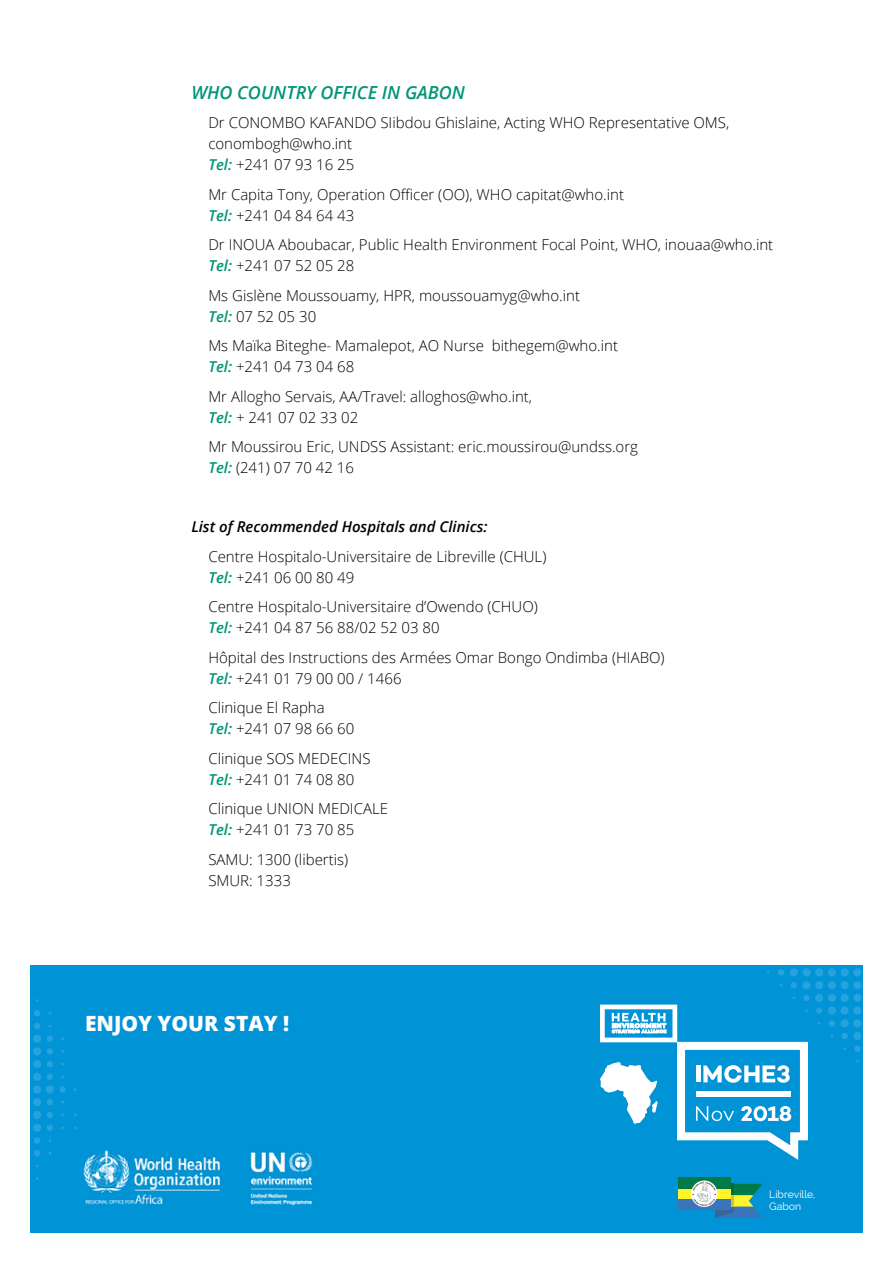
<style>
.page{position:relative;width:893px;height:1263px;background:#fff}
.page>*{position:absolute;margin:0;border:0;box-sizing:border-box;transform-origin:0 0}
.t1{font:800 21px "Open Sans";color:#fff}
.t2{font:italic 600 18px "Open Sans";color:#009577}
.t3{font:300 15px/21px "Open Sans";color:#000}
.t4{font:italic 600 15px "Open Sans";color:#000}
.t5{font:10.5px/12px "Raleway";color:#fff}
.s1{font-weight:600;font-style:italic;color:#009577}
</style>
<div class="page">
<div style="left:30px;top:965px;width:833px;height:268px;background:#0093d5"></div>
<div style="left:790px;top:968px;width:8px;height:8px;background:#26a2dc;border-radius:50%"></div>
<div style="left:802px;top:968px;width:9px;height:8px;background:#26a2dc;border-radius:50%"></div>
<div style="left:802px;top:981px;width:9px;height:8px;background:#26a2dc;border-radius:50%"></div>
<div style="left:815px;top:968px;width:8px;height:8px;background:#26a2dc;border-radius:50%"></div>
<div style="left:815px;top:981px;width:8px;height:8px;background:#26a2dc;border-radius:50%"></div>
<div style="left:815px;top:994px;width:8px;height:8px;background:#26a2dc;border-radius:50%"></div>
<div style="left:828px;top:968px;width:8px;height:8px;background:#26a2dc;border-radius:50%"></div>
<div style="left:828px;top:981px;width:8px;height:8px;background:#26a2dc;border-radius:50%"></div>
<div style="left:828px;top:994px;width:8px;height:8px;background:#26a2dc;border-radius:50%"></div>
<div style="left:828px;top:1006px;width:8px;height:9px;background:#26a2dc;border-radius:50%"></div>
<div style="left:841px;top:968px;width:8px;height:8px;background:#26a2dc;border-radius:50%"></div>
<div style="left:841px;top:981px;width:8px;height:8px;background:#26a2dc;border-radius:50%"></div>
<div style="left:841px;top:994px;width:8px;height:8px;background:#26a2dc;border-radius:50%"></div>
<div style="left:841px;top:1006px;width:8px;height:9px;background:#26a2dc;border-radius:50%"></div>
<div style="left:841px;top:1019px;width:8px;height:8px;background:#26a2dc;border-radius:50%"></div>
<div style="left:853px;top:968px;width:8px;height:8px;background:#26a2dc;border-radius:50%"></div>
<div style="left:853px;top:981px;width:8px;height:8px;background:#26a2dc;border-radius:50%"></div>
<div style="left:853px;top:994px;width:8px;height:8px;background:#26a2dc;border-radius:50%"></div>
<div style="left:853px;top:1006px;width:8px;height:9px;background:#26a2dc;border-radius:50%"></div>
<div style="left:853px;top:1019px;width:8px;height:8px;background:#26a2dc;border-radius:50%"></div>
<div style="left:853px;top:1032px;width:8px;height:8px;background:#26a2dc;border-radius:50%"></div>
<svg style="left:778px;top:969px;width:6px;height:6px"></svg>
<svg style="left:791px;top:982px;width:6px;height:6px"></svg>
<div style="left:803px;top:995px;width:7px;height:6px;background:#26a2dc;border-radius:50%"></div>
<div style="left:816px;top:1007px;width:6px;height:7px;background:#26a2dc;border-radius:50%"></div>
<svg style="left:829px;top:1020px;width:6px;height:6px"></svg>
<div style="left:841px;top:1033px;width:7px;height:6px;background:#26a2dc;border-radius:50%"></div>
<div style="left:854px;top:1045px;width:7px;height:7px;background:#26a2dc;border-radius:50%"></div>
<svg style="left:600px;top:996px;width:208px;height:164px"></svg>
<div style="left:33px;top:1034px;width:8px;height:9px;background:#26a2dc;border-radius:50%"></div>
<div style="left:33px;top:1047px;width:8px;height:8px;background:#26a2dc;border-radius:50%"></div>
<div style="left:33px;top:1060px;width:8px;height:8px;background:#26a2dc;border-radius:50%"></div>
<div style="left:33px;top:1073px;width:8px;height:8px;background:#26a2dc;border-radius:50%"></div>
<div style="left:33px;top:1085px;width:8px;height:8px;background:#26a2dc;border-radius:50%"></div>
<div style="left:33px;top:1098px;width:8px;height:8px;background:#26a2dc;border-radius:50%"></div>
<div style="left:33px;top:1111px;width:8px;height:8px;background:#26a2dc;border-radius:50%"></div>
<div style="left:33px;top:1123px;width:8px;height:9px;background:#26a2dc;border-radius:50%"></div>
<div style="left:46px;top:1085px;width:8px;height:8px;background:#26a2dc;border-radius:50%"></div>
<svg style="left:34px;top:1010px;width:6px;height:6px"></svg>
<svg style="left:34px;top:1023px;width:6px;height:6px"></svg>
<svg style="left:34px;top:1137px;width:6px;height:6px"></svg>
<svg style="left:34px;top:1150px;width:6px;height:6px"></svg>
<div style="left:47px;top:1035px;width:6px;height:7px;background:#26a2dc;border-radius:50%"></div>
<svg style="left:47px;top:1048px;width:6px;height:6px"></svg>
<svg style="left:47px;top:1061px;width:6px;height:6px"></svg>
<div style="left:47px;top:1073px;width:6px;height:7px;background:#26a2dc;border-radius:50%"></div>
<svg style="left:47px;top:1099px;width:6px;height:6px"></svg>
<svg style="left:47px;top:1112px;width:6px;height:6px"></svg>
<div style="left:47px;top:1124px;width:6px;height:7px;background:#26a2dc;border-radius:50%"></div>
<div style="left:59px;top:1086px;width:7px;height:7px;background:#26a2dc;border-radius:50%"></div>
<div style="left:678px;top:1177px;width:53px;height:12px;background:#007b48"></div>
<div style="left:678px;top:1198px;width:53px;height:12px;background:#3a74ba"></div>
<div style="left:678px;top:1189px;width:53px;height:9px;background:#fff32a"></div>
<svg style="left:691px;top:1180px;width:26px;height:27px"></svg>
<svg style="left:692px;top:1182px;width:71px;height:36px"></svg>
<img style="left:250px;top:1152px;width:63px;height:54px">
<img style="left:83px;top:1150px;width:138px;height:54px">
<p class="t2" style="left:191px;top:80px;width:275px">WHO COUNTRY OFFICE IN GABON</p>
<p class="t3" style="left:208px;top:112px;width:522px">Dr CONOMBO KAFANDO SIibdou Ghislaine, Acting WHO Representative OMS, conombogh@who.int<br><span class="s1">Tel:</span> +241 07 93 16 25</p>
<p class="t3" style="left:208px;top:183px;width:417px">Mr Capita Tony, Operation Officer (OO), WHO capitat@who.int<br><span class="s1">Tel:</span> +241 04 84 64 43</p>
<p class="t3" style="left:208px;top:234px;width:566px">Dr INOUA Aboubacar, Public Health Environment Focal Point, WHO, inouaa@who.int<br><span class="s1">Tel:</span> +241 07 52 05 28</p>
<p class="t3" style="left:208px;top:284px;width:373px">Ms Gislène Moussouamy, HPR, moussouamyg@who.int<br><span class="s1">Tel:</span> 07 52 05 30</p>
<p class="t3" style="left:208px;top:335px;width:411px">Ms Maïka Biteghe- Mamalepot, AO Nurse bithegem@who.int<br><span class="s1">Tel:</span> +241 04 73 04 68</p>
<p class="t3" style="left:208px;top:385px;width:325px">Mr Allogho Servais, AA/Travel: alloghos@who.int,<br><span class="s1">Tel:</span> + 241 07 02 33 02</p>
<p class="t3" style="left:208px;top:436px;width:431px">Mr Moussirou Eric, UNDSS Assistant: eric.moussirou@undss.org<br><span class="s1">Tel:</span> (241) 07 70 42 16</p>
<p class="t4" style="left:191px;top:517px;width:298px">List of Recommended Hospitals and Clinics:</p>
<p class="t3" style="left:208px;top:546px;width:340px">Centre Hospitalo-Universitaire de Libreville (CHUL)<br><span class="s1">Tel:</span> +241 06 00 80 49</p>
<p class="t3" style="left:208px;top:596px;width:331px">Centre Hospitalo-Universitaire d’Owendo (CHUO)<br><span class="s1">Tel:</span> +241 04 87 56 88/02 52 03 80</p>
<p class="t3" style="left:208px;top:647px;width:458px">Hôpital des Instructions des Armées Omar Bongo Ondimba (HIABO)<br><span class="s1">Tel:</span> +241 01 79 00 00 / 1466</p>
<p class="t3" style="left:208px;top:697px;width:148px">Clinique El Rapha<br><span class="s1">Tel:</span> +241 07 98 66 60</p>
<p class="t3" style="left:208px;top:748px;width:164px">Clinique SOS MEDECINS<br><span class="s1">Tel:</span> +241 01 74 08 80</p>
<p class="t3" style="left:208px;top:798px;width:181px">Clinique UNION MEDICALE<br><span class="s1">Tel:</span> +241 01 73 70 85</p>
<p class="t3" style="left:208px;top:849px;width:141px">SAMU: 1300 (libertis)<br>SMUR: 1333</p>
<h1 class="t1" style="left:85px;top:1007px;width:206px">ENJOY YOUR STAY !</h1>
<p class="t5" style="left:769px;top:1188px;width:48px">Libreville,<br>Gabon</p>
</div>
